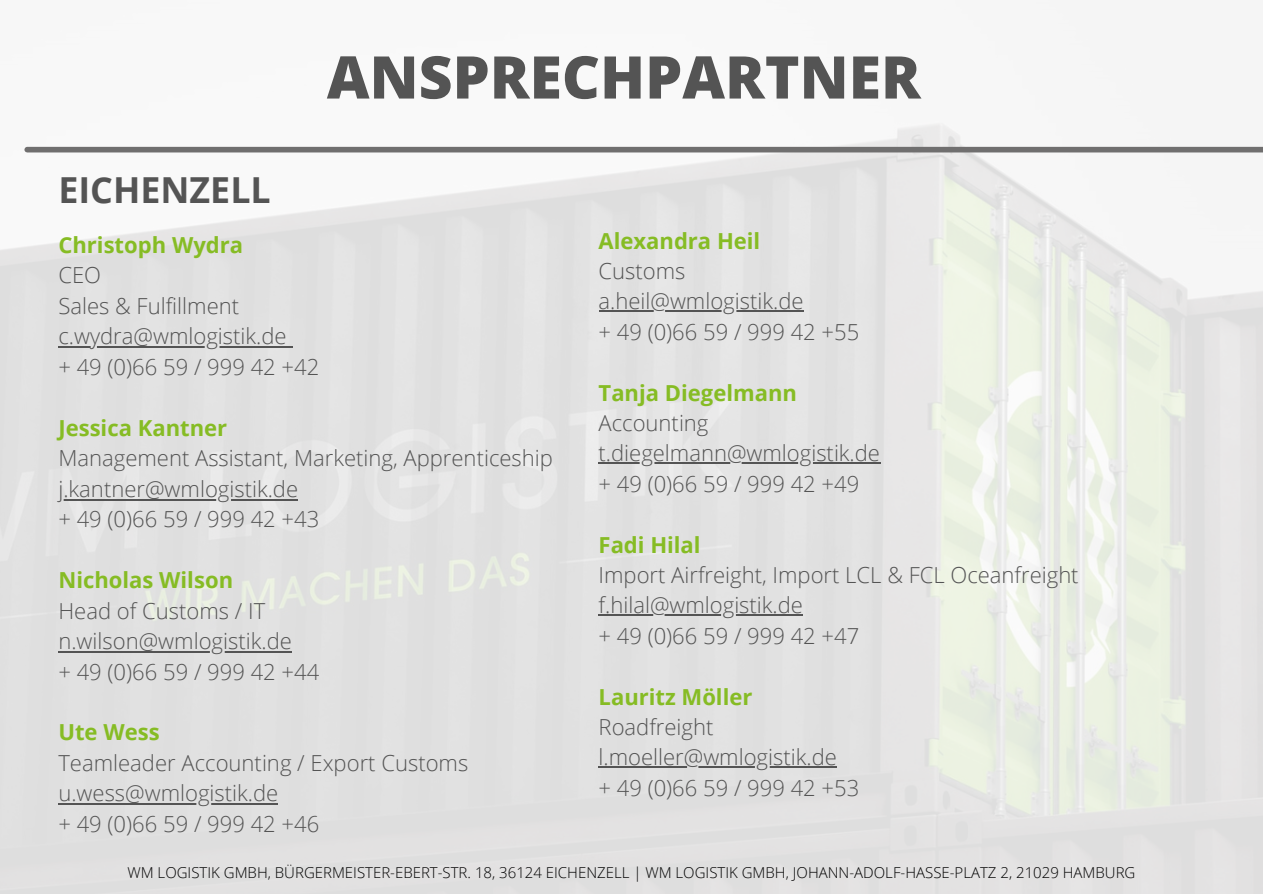
<style>
.page{position:relative;width:1263px;height:894px;background:#fff}
.page>*{position:absolute;margin:0;border:0;box-sizing:border-box;transform-origin:0 0}
.t1{font:800 58.8px "Open Sans";color:#545454}
.t2{font:700 35.85px "Open Sans";color:#545454}
.t3{font:300 22.05px/30.5px "Open Sans";color:#545454}
.t4{font:700 22.05px/30.3px "Open Sans";color:#86bc24}
.t5{font:300 15px "Open Sans";color:#000}
.s1{font-weight:700;color:#86bc24}
.s2{font-weight:300;color:#545454}
</style>
<div class="page">
<img style="left:0;top:123px;width:1263px;height:770px">
<div style="left:27px;top:147px;width:1236px;height:5px;background:#706f6f"></div>
<hr style="left:58px;top:346px;width:229px;height:2px;background:#545454">
<hr style="left:58px;top:498px;width:240px;height:2px;background:#545454">
<hr style="left:58px;top:650px;width:234px;height:2px;background:#545454">
<hr style="left:58px;top:803px;width:220px;height:2px;background:#545454">
<hr style="left:599px;top:310px;width:204px;height:1px;background:#545454">
<hr style="left:599px;top:462px;width:128px;height:1px;background:#545454">
<hr style="left:727px;top:462px;width:153px;height:1px;background:#545454">
<hr style="left:605px;top:614px;width:198px;height:1px;background:#545454">
<hr style="left:599px;top:766px;width:238px;height:1px;background:#545454">
<h1 class="t1" style="left:327px;top:36px;width:595px">ANSPRECHPARTNER</h1>
<h3 class="t2" style="left:58px;top:164px;width:214px">EICHENZELL</h3>
<h3 class="t3" style="left:58px;top:229px;width:186px"><span class="s1">Christoph Wydra<br></span>CEO<br>Sales &amp; Fulfillment</h3>
<h3 class="t3" style="left:58px;top:320px;width:262px">c.wydra@wmlogistik.de<br>+ 49 (0)66 59 / 999 42 +42</h3>
<h3 class="t4" style="left:599px;top:225px;width:163px">Alexandra Heil<br><span class="s2">Customs</span></h3>
<p class="t3" style="left:599px;top:285px;width:262px">a.heil@wmlogistik.de<br>+ 49 (0)66 59 / 999 42 +55</p>
<h3 class="t3" style="left:58px;top:411px;width:496px"><span class="s1">Jessica Kantner<br></span>Management Assistant, Marketing, Apprenticeship</h3>
<h3 class="t3" style="left:58px;top:472px;width:262px">j.kantner@wmlogistik.de<br>+ 49 (0)66 59 / 999 42 +43</h3>
<h3 class="t4" style="left:58px;top:564px;width:176px">Nicholas Wilson</h3>
<h3 class="t3" style="left:58px;top:594px;width:208px">Head of Customs / IT</h3>
<h3 class="t3" style="left:58px;top:625px;width:262px">n.wilson@wmlogistik.de<br>+ 49 (0)66 59 / 999 42 +44</h3>
<h3 class="t3" style="left:58px;top:716px;width:411px"><span class="s1">Ute Wess<br></span>Teamleader Accounting / Export Customs</h3>
<h3 class="t3" style="left:58px;top:777px;width:262px">u.wess@wmlogistik.de<br>+ 49 (0)66 59 / 999 42 +46</h3>
<p class="t3" style="left:599px;top:377px;width:283px"><span class="s1">Tanja Diegelmann<br></span>Accounting t.diegelmann@wmlogistik.de + 49 (0)66 59 / 999 42 +49</p>
<p class="t4" style="left:599px;top:528px;width:104px">Fadi Hilal</p>
<p class="t3" style="left:599px;top:559px;width:482px">Import Airfreight, Import LCL &amp; FCL Oceanfreight f.hilal@wmlogistik.de<br>+ 49 (0)66 59 / 999 42 +47</p>
<p class="t4" style="left:599px;top:680px;width:155px">Lauritz Möller</p>
<p class="t3" style="left:599px;top:711px;width:262px">Roadfreight l.moeller@wmlogistik.de<br>+ 49 (0)66 59 / 999 42 +53</p>
<h2 class="t5" style="left:127px;top:861px;width:1009px">WM LOGISTIK GMBH, BÜRGERMEISTER-EBERT-STR. 18, 36124 EICHENZELL | WM LOGISTIK GMBH, JOHANN-ADOLF-HASSE-PLATZ 2, 21029 HAMBURG</h2>
</div>
